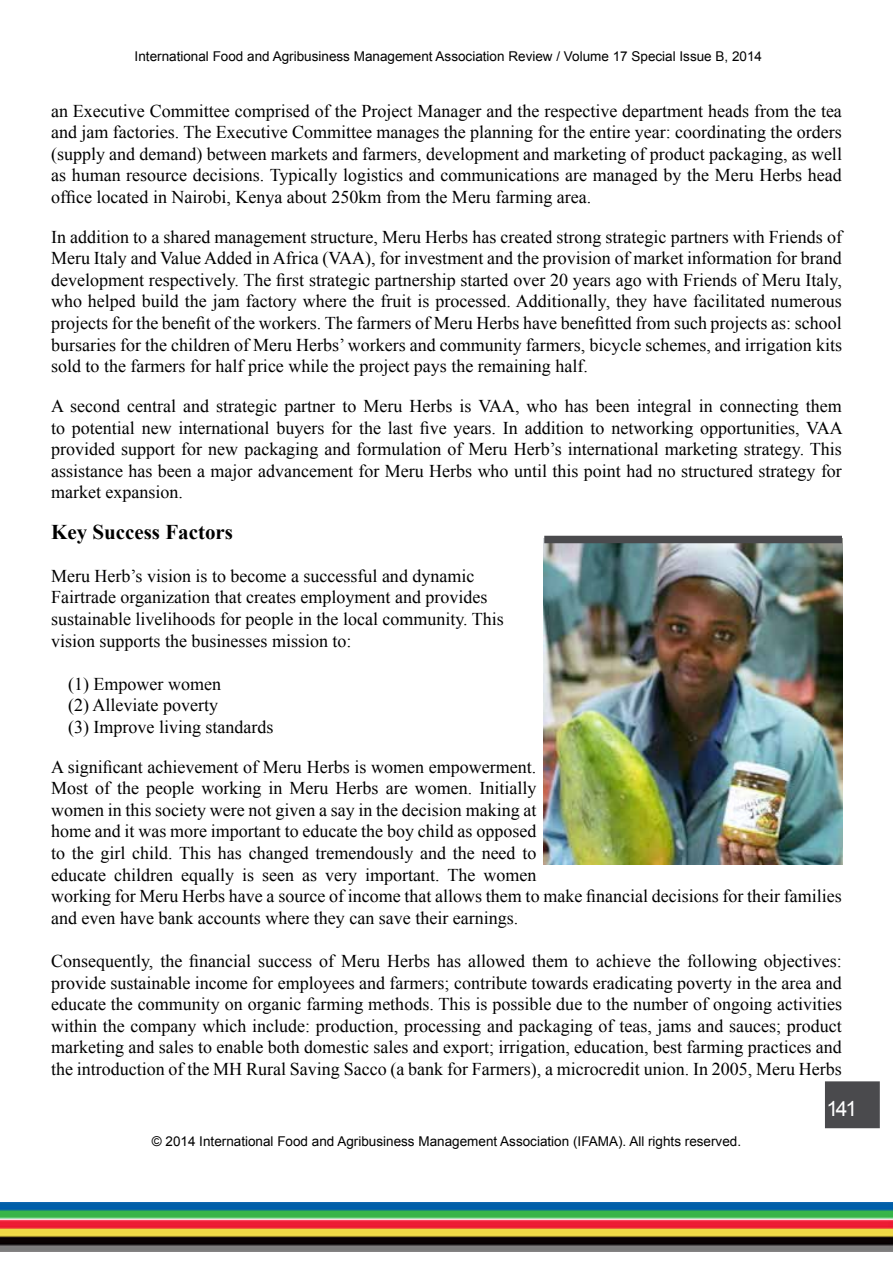
<style>
.page{position:relative;width:893px;height:1263px;background:#fff}
.page>*{position:absolute;margin:0;border:0;box-sizing:border-box;transform-origin:0 0}
.t1{font:700 21px "Times New Roman";color:#000}
.t2{font:21px "Arial";color:#fff}
.t3{font:18px/21.6px "Times New Roman";color:#000;text-align:justify}
.t4{font:13.5px "Arial";color:#000}
</style>
<div class="page">
<img style="left:0;top:1202px;width:893px;height:49px">
<div style="left:826px;top:1082px;width:53px;height:45px;background:#4a4a4d"></div>
<div style="left:825px;top:1081px;width:55px;height:47px;border:2px solid #4a4a4d"></div>
<img style="left:544px;top:543px;width:298px;height:321px">
<div style="left:544px;top:536px;width:298px;height:7px;background:#4a4a4d"></div>
<p class="t4" style="left:135px;top:47px;width:629px">International Food and Agribusiness Management Association Review / Volume 17 Special Issue B, 2014</p>
<p class="t3" style="left:51px;top:100px;width:792px">an Executive Committee comprised of the Project Manager and the respective department heads from the tea and jam factories. The Executive Committee manages the planning for the entire year: coordinating the orders (supply and demand) between markets and farmers, development and marketing of product packaging, as well as human resource decisions. Typically logistics and communications are managed by the Meru Herbs head office located in Nairobi, Kenya about 250km from the Meru farming area.</p>
<p class="t3" style="left:51px;top:226px;width:792px">In addition to a shared management structure, Meru Herbs has created strong strategic partners with Friends of Meru Italy and Value Added in Africa (VAA), for investment and the provision of market information for brand development respectively. The first strategic partnership started over 20 years ago with Friends of Meru Italy, who helped build the jam factory where the fruit is processed. Additionally, they have facilitated numerous projects for the benefit of the workers. The farmers of Meru Herbs have benefitted from such projects as: school bursaries for the children of Meru Herbs’ workers and community farmers, bicycle schemes, and irrigation kits sold to the farmers for half price while the project pays the remaining half.</p>
<p class="t3" style="left:51px;top:395px;width:793px">A second central and strategic partner to Meru Herbs is VAA, who has been integral in connecting them to potential new international buyers for the last five years. In addition to networking opportunities, VAA provided support for new packaging and formulation of Meru Herb’s international marketing strategy. This assistance has been a major advancement for Meru Herbs who until this point had no structured strategy for market expansion.</p>
<p class="t1" style="left:51px;top:517px;width:183px">Key Success Factors</p>
<p class="t3" style="left:51px;top:565px;width:454px;text-align:left">Meru Herb’s vision is to become a successful and dynamic Fairtrade organization that creates employment and provides sustainable livelihoods for people in the local community. This vision supports the businesses mission to:</p>
<p class="t3" style="left:68px;top:673px;width:207px;text-align:left">(1) Empower women<br>(2) Alleviate poverty<br>(3) Improve living standards</p>
<p class="t3" style="left:51px;top:755px;width:792px;text-align:left">A significant achievement of Meru Herbs is women empowerment.<br>Most of the people working in Meru Herbs are women. Initially<br>women in this society were not given a say in the decision making at<br>home and it was more important to educate the boy child as opposed<br>to the girl child. This has changed tremendously and the need to<br>educate children equally is seen as very important. The women<br>working for Meru Herbs have a source of income that allows them to make financial decisions for their families and even have bank accounts where they can save their earnings.</p>
<p class="t3" style="left:51px;top:950px;width:792px">Consequently, the financial success of Meru Herbs has allowed them to achieve the following objectives: provide sustainable income for employees and farmers; contribute towards eradicating poverty in the area and educate the community on organic farming methods. This is possible due to the number of ongoing activities within the company which include: production, processing and packaging of teas, jams and sauces; product marketing and sales to enable both domestic sales and export; irrigation, education, best farming practices and the introduction of the MH Rural Saving Sacco (a bank for Farmers), a microcredit union. In 2005, Meru Herbs</p>
<p class="t4" style="left:152px;top:1133px;width:591px">© 2014 International Food and Agribusiness Management Association (IFAMA). All rights reserved.</p>
<p class="t2" style="left:826px;top:1095px;width:32px">141</p>
</div>
